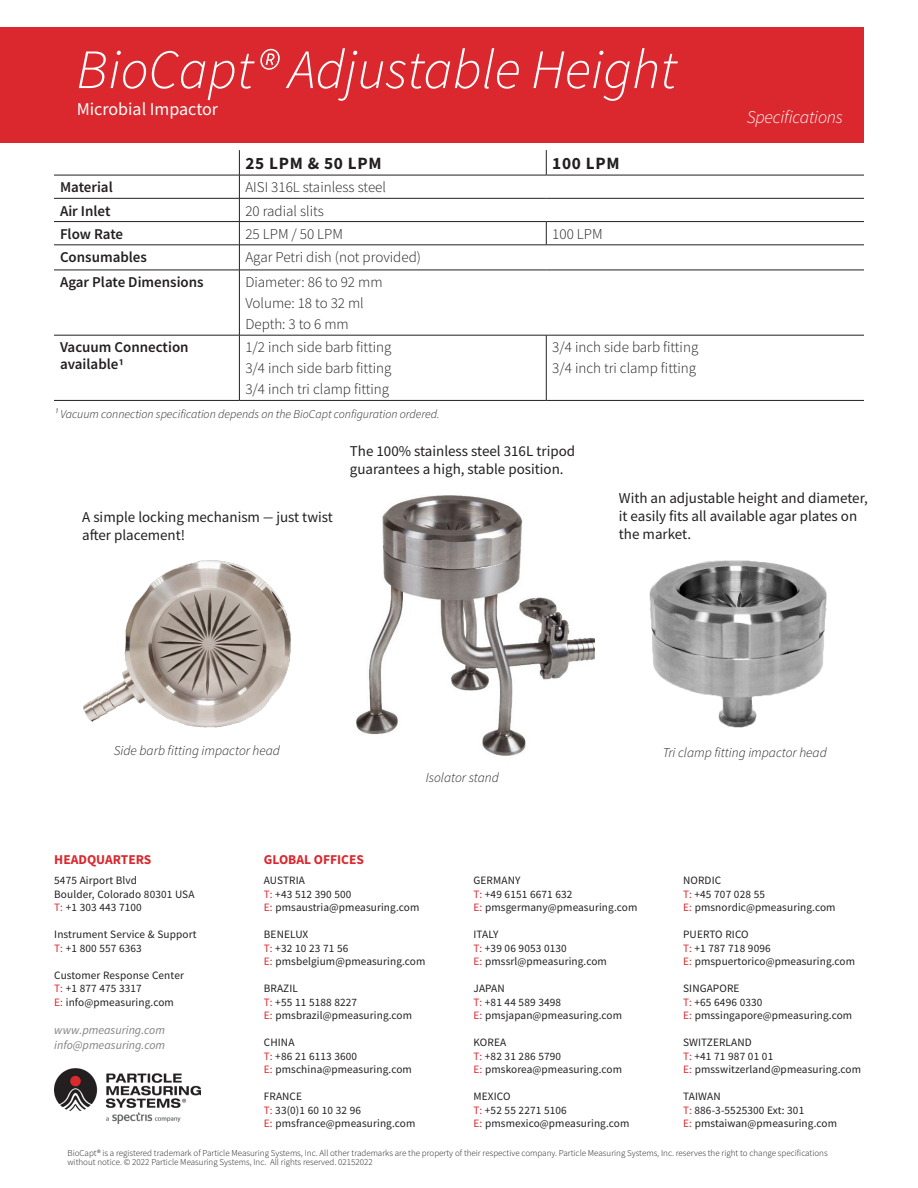
<style>
.page{position:relative;width:918px;height:1188px;background:#fff}
.page>*{position:absolute;margin:0;border:0;box-sizing:border-box;transform-origin:0 0}
.t1{font:italic 300 55.5px "Source Sans Pro";color:#fff}
.t2{font:18px "Source Sans Pro";color:#fff}
.t3{font:italic 300 18px "Source Sans Pro";letter-spacing:-.01em;color:#fff}
.Spec_Head_2{font:700 17.25px "Source Sans Pro";letter-spacing:.04em;color:#231f20}
.Table_Body{font:300 15px "Source Sans Pro";color:#231f20}
.Description_Beneath{font:15px/18px "Source Sans Pro";color:#231f20}
.Table_Category{font:600 15px/16.5px "Source Sans Pro";color:#231f20}
.t4{font:italic 300 13.5px "Source Sans Pro";color:#231f20}
.t5{font:700 13.5px "Source Sans Pro";color:#da282e}
.t6{font:italic 300 12px "Source Sans Pro";color:#231f20}
.t7{font:italic 12px/15px "Source Sans Pro";color:#808285}
.t8{font:11.25px/13.5px "Source Sans Pro";letter-spacing:.01em;color:#231f20}
.Copyright{font:300 9px/9px "Source Sans Pro";color:#231f20}
.s1{color:#da282e}
.s2{font-size:10.5px}
</style>
<div class="page">
<div style="left:0;top:27px;width:864px;height:116px;background:#da282e"></div>
<img style="left:54px;top:1068px;width:147px;height:56px">
<hr style="left:54px;top:198px;width:185px;height:1px;background:#231f20">
<hr style="left:54px;top:221px;width:185px;height:1px;background:#231f20">
<hr style="left:54px;top:245px;width:185px;height:1px;background:#231f20">
<hr style="left:54px;top:270px;width:185px;height:1px;background:#231f20">
<hr style="left:54px;top:335px;width:185px;height:1px;background:#231f20">
<hr style="left:54px;top:400px;width:185px;height:1px;background:#231f20">
<hr style="left:239px;top:221px;width:307px;height:1px;background:#231f20">
<hr style="left:546px;top:221px;width:318px;height:1px;background:#231f20">
<hr style="left:239px;top:245px;width:307px;height:1px;background:#231f20">
<hr style="left:546px;top:245px;width:318px;height:1px;background:#231f20">
<hr style="left:239px;top:270px;width:307px;height:1px;background:#231f20">
<hr style="left:239px;top:270px;width:1px;height:65px;background:#231f20">
<hr style="left:546px;top:270px;width:318px;height:1px;background:#231f20">
<hr style="left:239px;top:335px;width:307px;height:1px;background:#231f20">
<hr style="left:239px;top:335px;width:1px;height:65px;background:#231f20">
<hr style="left:546px;top:335px;width:318px;height:1px;background:#231f20">
<hr style="left:239px;top:400px;width:307px;height:1px;background:#231f20">
<hr style="left:546px;top:400px;width:318px;height:1px;background:#231f20">
<hr style="left:239px;top:198px;width:307px;height:1px;background:#231f20">
<hr style="left:546px;top:198px;width:318px;height:1px;background:#231f20">
<svg style="left:239px;top:150px;width:1px;height:120px"></svg>
<hr style="left:240px;top:175px;width:306px;height:1px;background:#231f20">
<hr style="left:546px;top:175px;width:318px;height:1px;background:#231f20">
<svg style="left:546px;top:150px;width:1px;height:25px"></svg>
<svg style="left:546px;top:222px;width:1px;height:23px"></svg>
<hr style="left:546px;top:335px;width:1px;height:65px;background:#231f20">
<hr style="left:54px;top:175px;width:186px;height:1px;background:#231f20">
<img style="left:83px;top:560px;width:208px;height:168px">
<img style="left:356px;top:495px;width:238px;height:261px">
<img style="left:649px;top:560px;width:178px;height:168px">
<h1 class="t1" style="left:77px;top:36px;width:602px">BioCapt® Adjustable Height</h1>
<h2 class="t2" style="left:77px;top:98px;width:143px">Microbial Impactor</h2>
<h2 class="t3" style="left:747px;top:106px;width:98px">Specifications</h2>
<p class="Spec_Head_2" style="left:245px;top:152px;width:138px">25 LPM &amp; 50 LPM</p>
<p class="Spec_Head_2" style="left:552px;top:152px;width:69px">100 LPM</p>
<p class="Table_Category" style="left:60px;top:179px;width:54px">Material</p>
<p class="Table_Body" style="left:245px;top:178px;width:142px">AISI 316L stainless steel</p>
<p class="Table_Category" style="left:60px;top:202px;width:52px">Air Inlet</p>
<p class="Table_Body" style="left:245px;top:201px;width:80px">20 radial slits</p>
<p class="Table_Category" style="left:60px;top:225px;width:65px">Flow Rate</p>
<p class="Table_Body" style="left:245px;top:225px;width:99px">25 LPM / 50 LPM</p>
<p class="Table_Body" style="left:552px;top:225px;width:52px">100 LPM</p>
<p class="Table_Category" style="left:60px;top:249px;width:89px">Consumables</p>
<p class="Table_Body" style="left:245px;top:248px;width:177px">Agar Petri dish (not provided)</p>
<p class="Table_Category" style="left:60px;top:274px;width:145px">Agar Plate Dimensions</p>
<p class="Table_Body" style="left:245px;top:273px;width:139px">Diameter: 86 to 92 mm</p>
<p class="Table_Body" style="left:245px;top:294px;width:120px">Volume: 18 to 32 ml</p>
<p class="Table_Body" style="left:245px;top:315px;width:105px">Depth: 3 to 6 mm</p>
<p class="Table_Category" style="left:60px;top:339px;width:130px">Vacuum Connection available1</p>
<p class="Table_Body" style="left:245px;top:338px;width:148px">1/2 inch side barb fitting</p>
<p class="Table_Body" style="left:552px;top:338px;width:148px">3/4 inch side barb fitting</p>
<p class="Table_Body" style="left:552px;top:359px;width:145px">3/4 inch tri clamp fitting</p>
<p class="Table_Body" style="left:245px;top:359px;width:148px">3/4 inch side barb fitting</p>
<p class="Table_Body" style="left:245px;top:380px;width:145px">3/4 inch tri clamp fitting</p>
<p class="t6" style="left:54px;top:406px;width:387px">¹ Vacuum connection specification depends on the BioCapt configuration ordered.</p>
<p class="Description_Beneath" style="left:82px;top:508px;width:252px">A simple locking mechanism — just twist after placement!</p>
<p class="Description_Beneath" style="left:350px;top:442px;width:227px">The 100% stainless steel 316L tripod guarantees a high, stable position.</p>
<p class="Description_Beneath" style="left:619px;top:489px;width:250px">With an adjustable height and diameter, it easily fits all available agar plates on the market.</p>
<p class="t4" style="left:114px;top:743px;width:168px">Side barb fitting impactor head</p>
<p class="t4" style="left:426px;top:770px;width:75px">Isolator stand</p>
<p class="t4" style="left:663px;top:744px;width:166px">Tri clamp fitting impactor head</p>
<p class="t5" style="left:54px;top:850px;width:99px">HEADQUARTERS</p>
<p class="t8" style="left:54px;top:874px;width:142px">5475 Airport Blvd<br>Boulder, Colorado 80301 USA<br><span class="s1">T:</span> +1 303 443 7100</p>
<p class="t8" style="left:54px;top:928px;width:144px">Instrument Service &amp; Support<br><span class="s1">T:</span> +1 800 557 6363</p>
<p class="t8" style="left:54px;top:968px;width:131px">Customer Response Center<br><span class="s1">T:</span> +1 877 475 3317<br><span class="s1">E:</span> info<span class="s2">@</span>pmeasuring.com</p>
<p class="t7" style="left:54px;top:1023px;width:112px">www.pmeasuring.com info@pmeasuring.com</p>
<p class="t5" style="left:264px;top:850px;width:102px">GLOBAL OFFICES</p>
<p class="t8" style="left:264px;top:874px;width:157px">AUSTRIA<br><span class="s1">T:</span> +43 512 390 500<br><span class="s1">E:</span> pmsaustria@pmeasuring.com</p>
<p class="t8" style="left:264px;top:928px;width:163px">BENELUX<br><span class="s1">T:</span> +32 10 23 71 56<br><span class="s1">E:</span> pmsbelgium@pmeasuring.com</p>
<p class="t8" style="left:264px;top:982px;width:150px">BRAZIL<br><span class="s1">T:</span> +55 11 5188 8227<br><span class="s1">E:</span> pmsbrazil<span class="s2">@</span>pmeasuring.com</p>
<p class="t8" style="left:264px;top:1036px;width:150px">CHINA<br><span class="s1">T:</span> +86 21 6113 3600<br><span class="s1">E:</span> pmschina<span class="s2">@</span>pmeasuring.com</p>
<p class="t8" style="left:264px;top:1090px;width:153px">FRANCE<br><span class="s1">T:</span> 33(0)1 60 10 32 96<br><span class="s1">E:</span> pmsfrance<span class="s2">@</span>pmeasuring.com</p>
<p class="t8" style="left:474px;top:874px;width:165px">GERMANY<br><span class="s1">T:</span> +49 6151 6671 632<br><span class="s1">E:</span> pmsgermany<span class="s2">@</span>pmeasuring.com</p>
<p class="t8" style="left:474px;top:928px;width:135px">ITALY<br><span class="s1">T:</span> +39 06 9053 0130<br><span class="s1">E:</span> pmssrl<span class="s2">@</span>pmeasuring.com</p>
<p class="t8" style="left:474px;top:982px;width:150px">JAPAN<br><span class="s1">T:</span> +81 44 589 3498<br><span class="s1">E:</span> pmsjapan<span class="s2">@</span>pmeasuring.com</p>
<p class="t8" style="left:474px;top:1036px;width:150px">KOREA<br><span class="s1">T:</span> +82 31 286 5790<br><span class="s1">E:</span> pmskorea<span class="s2">@</span>pmeasuring.com</p>
<p class="t8" style="left:474px;top:1090px;width:157px">MEXICO<br><span class="s1">T:</span> +52 55 2271 5106<br><span class="s1">E:</span> pmsmexico<span class="s2">@</span>pmeasuring.com</p>
<p class="t8" style="left:683px;top:874px;width:154px">NORDIC<br><span class="s1">T:</span> +45 707 028 55<br><span class="s1">E:</span> pmsnordic<span class="s2">@</span>pmeasuring.com</p>
<p class="t8" style="left:683px;top:928px;width:173px">PUERTO RICO<br><span class="s1">T:</span> +1 787 718 9096<br><span class="s1">E:</span> pmspuertorico<span class="s2">@</span>pmeasuring.com</p>
<p class="t8" style="left:683px;top:982px;width:171px">SINGAPORE<br><span class="s1">T:</span> +65 6496 0330<br><span class="s1">E:</span> pmssingapore<span class="s2">@</span>pmeasuring.com</p>
<p class="t8" style="left:683px;top:1036px;width:179px">SWITZERLAND<br><span class="s1">T:</span> +41 71 987 01 01<br><span class="s1">E:</span> pmsswitzerland@pmeasuring.com</p>
<p class="t8" style="left:683px;top:1090px;width:155px">TAIWAN<br><span class="s1">T:</span> 886-3-5525300 Ext: 301<br><span class="s1">E:</span> pmstaiwan<span class="s2">@</span>pmeasuring.com</p>
<p class="Copyright" style="left:68px;top:1149px;width:762px">BioCapt® is a registered trademark of Particle Measuring Systems, Inc. All other trademarks are the property of their respective company. Particle Measuring Systems, Inc. reserves the right to change specifications without notice. © 2022 Particle Measuring Systems, Inc. All rights reserved. 02152022</p>
</div>
